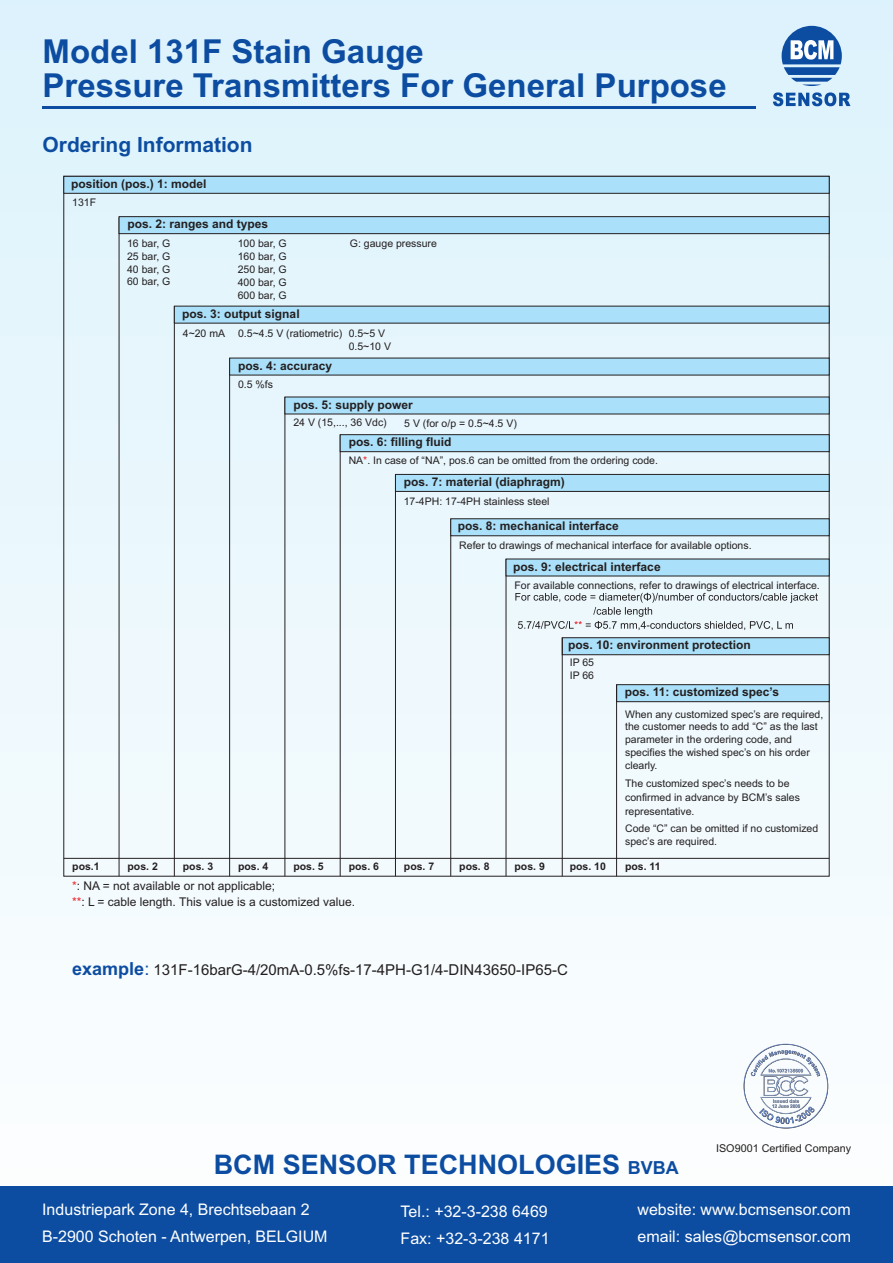
<style>
.page{position:relative;width:893px;height:1263px;background:#fff}
.page>*{position:absolute;margin:0;border:0;box-sizing:border-box;transform-origin:0 0}
.t1{font:700 33px/33.8px "Arial";color:#0d4da1}
.t2{font:700 27px "Arial";color:#0d4da1}
.t3{font:700 21px "Arial";color:#0d4da1}
.t4{font:16.05px/26.8px "Arial";color:#fff}
.t5{font:15px "Arial";color:#231f20}
.t6{font:700 12px "Arial";color:#231f20}
.t7{font:12px/16px "Arial";color:#231f20}
.t8{font:10.8px "Arial";color:#231f20}
.t9{font:10.5px/12.9px "Arial";color:#231f20}
.t10{font:700 10.5px "Arial";color:#231f20}
.s1{color:#ee1d23}
.s2{font-weight:700;font-size:18px;color:#0d4da1}
.s3{font-size:18px;color:#0d4da1}
.s4{font-size:18px}
</style>
<div class="page">
<div style="left:0;top:0;width:893px;height:1263px;background:linear-gradient(to bottom,#dbf1fa,#fdfdfd)"></div>
<hr style="left:43px;top:106px;width:713px;height:3px;background:#0d4da1">
<svg style="left:773px;top:26px;width:77px;height:80px;background:#8aafd6"></svg>
<div style="left:0;top:1186px;width:893px;height:77px;background:#0d4da1"></div>
<svg style="left:743px;top:1044px;width:85px;height:84px"></svg>
<svg style="left:515px;top:593px;width:303px;height:37px;background:#d5dee2"></svg>
<hr style="left:119px;top:217px;width:1px;height:659px;background:#231f20">
<hr style="left:506px;top:559px;width:1px;height:317px;background:#231f20">
<hr style="left:450px;top:519px;width:1px;height:357px;background:#231f20">
<hr style="left:395px;top:475px;width:1px;height:401px;background:#231f20">
<hr style="left:340px;top:435px;width:1px;height:441px;background:#231f20">
<hr style="left:285px;top:397px;width:1px;height:479px;background:#231f20">
<hr style="left:229px;top:358px;width:1px;height:518px;background:#231f20">
<hr style="left:174px;top:306px;width:1px;height:570px;background:#231f20">
<hr style="left:64px;top:858px;width:765px;height:1px;background:#231f20">
<svg style="left:63px;top:176px;width:766px;height:18px;background:#9ccbe2"></svg>
<svg style="left:119px;top:216px;width:710px;height:18px;background:#9ccbe2"></svg>
<svg style="left:174px;top:306px;width:655px;height:17px;background:#a1d4eb"></svg>
<svg style="left:229px;top:358px;width:600px;height:17px;background:#a1d4eb"></svg>
<svg style="left:285px;top:397px;width:544px;height:17px;background:#a1d4eb"></svg>
<svg style="left:616px;top:684px;width:213px;height:18px;background:#9ccce2"></svg>
<svg style="left:562px;top:637px;width:267px;height:18px;background:#9dcce3"></svg>
<svg style="left:506px;top:559px;width:323px;height:17px;background:#a1d4eb"></svg>
<svg style="left:340px;top:434px;width:489px;height:18px;background:#9ccce2"></svg>
<hr style="left:616px;top:685px;width:1px;height:191px;background:#231f20">
<svg style="left:395px;top:474px;width:434px;height:18px;background:#9bcae1"></svg>
<svg style="left:450px;top:518px;width:379px;height:18px;background:#9dcde3"></svg>
<hr style="left:562px;top:638px;width:1px;height:238px;background:#231f20">
<h1 class="t1" style="left:43px;top:38px;width:686px">Model 131F Stain Gauge<br>Pressure Transmitters For General Purpose</h1>
<h3 class="t3" style="left:43px;top:137px;width:212px">Ordering Information</h3>
<p class="t6" style="left:71px;top:179px;width:137px">position (pos.) 1: model</p>
<p class="t6" style="left:128px;top:220px;width:142px">pos. 2: ranges and types</p>
<p class="t9" style="left:72px;top:197px;width:25px">131F</p>
<p class="t9" style="left:127px;top:238px;width:45px;text-align:justify">16 bar, G 25 bar, G 40 bar, G 60 bar, G</p>
<p class="t9" style="left:238px;top:238px;width:51px;text-align:justify">100 bar, G 160 bar, G 250 bar, G 400 bar, G 600 bar, G</p>
<p class="t6" style="left:182px;top:309px;width:119px">pos. 3: output signal</p>
<p class="t9" style="left:350px;top:238px;width:88px">G: gauge pressure</p>
<p class="t9" style="left:183px;top:328px;width:44px">4~20 mA</p>
<p class="t9" style="left:349px;top:329px;width:44px;line-height:12.3px;text-indent:-111px">0.5~4.5 V (ratiometric) 0.5~5 V<br>0.5~10 V</p>
<p class="t6" style="left:238px;top:361px;width:96px">pos. 4: accuracy</p>
<p class="t6" style="left:293px;top:400px;width:121px">pos. 5: supply power</p>
<p class="t9" style="left:238px;top:379px;width:37px">0.5 %fs</p>
<p class="t9" style="left:293px;top:417px;width:95px">24 V (15,..., 36 Vdc)</p>
<p class="t9" style="left:404px;top:418px;width:114px">5 V (for o/p = 0.5~4.5 V)</p>
<p class="t9" style="left:349px;top:455px;width:311px">NA<span class="s1">*</span>. In case of “NA”, pos.6 can be omitted from the ordering code.</p>
<p class="t9" style="left:404px;top:496px;width:147px">17-4PH: 17-4PH stainless steel</p>
<p class="t6" style="left:349px;top:438px;width:104px">pos. 6: filling fluid</p>
<p class="t6" style="left:404px;top:477px;width:162px">pos. 7: material (diaphragm)</p>
<p class="t6" style="left:458px;top:522px;width:162px">pos. 8: mechanical interface</p>
<p class="t9" style="left:459px;top:540px;width:294px">Refer to drawings of mechanical interface for available options.</p>
<p class="t6" style="left:513px;top:562px;width:149px">pos. 9: electrical interface</p>
<p class="t9" style="left:514px;top:579px;width:307px">For available connections, refer to drawings of electrical interface.</p>
<p class="t6" style="left:568px;top:641px;width:184px">pos. 10: environment protection</p>
<p class="t9" style="left:570px;top:657px;width:26px">IP 65<br>IP 66</p>
<p class="t6" style="left:625px;top:687px;width:156px">pos. 11: customized spec’s</p>
<p class="t9" style="left:625px;top:708px;width:200px">When any customized spec’s are required, the customer needs to add “C” as the last parameter in the ordering code, and specifies the wished spec’s on his order clearly.</p>
<p class="t9" style="left:625px;top:777px;width:176px;line-height:14.1px">The customized spec’s needs to be confirmed in advance by BCM’s sales representative.</p>
<p class="t9" style="left:625px;top:823px;width:195px">Code “C” can be omitted if no customized spec’s are required.</p>
<p class="t10" style="left:72px;top:862px;width:29px">pos.1</p>
<p class="t10" style="left:128px;top:862px;width:32px">pos. 2</p>
<p class="t10" style="left:183px;top:862px;width:32px">pos. 3</p>
<p class="t10" style="left:238px;top:862px;width:32px">pos. 4</p>
<p class="t10" style="left:293px;top:862px;width:32px">pos. 5</p>
<p class="t10" style="left:349px;top:862px;width:32px">pos. 6</p>
<p class="t10" style="left:404px;top:862px;width:32px">pos. 7</p>
<p class="t10" style="left:459px;top:862px;width:32px">pos. 8</p>
<p class="t10" style="left:570px;top:862px;width:38px">pos. 10</p>
<p class="t10" style="left:625px;top:862px;width:37px">pos. 11</p>
<p class="t10" style="left:514px;top:862px;width:32px">pos. 9</p>
<p class="t7" style="left:72px;top:879px;width:285px"><span class="s1">*</span>: NA = not available or not applicable;<br><span class="s1">**</span>: L = cable length. This value is a customized value.</p>
<h3 class="t5" style="left:72px;top:964px;width:497px"><span class="s2">example</span><span class="s3">:</span> 131F-16barG-4/20mA-0.5%fs-17-4PH-G1/4-DIN43650-IP65-C</h3>
<p class="t8" style="left:716px;top:1144px;width:137px">ISO9001 Certified Company</p>
<h2 class="t2" style="left:214px;top:1154px;width:467px">BCM SENSOR TECHNOLOGIES <span class="s4">BVBA</span></h2>
<h3 class="t4" style="left:42px;top:1198px;width:287px">Industriepark Zone 4, Brechtsebaan 2<br>B-2900 Schoten - Antwerpen, BELGIUM</h3>
<h3 class="t4" style="left:401px;top:1199px;width:150px">Tel.: +32-3-238 6469<br>Fax: +32-3-238 4171</h3>
<h3 class="t4" style="left:637px;top:1198px;width:215px">website: www.bcmsensor.com email: sales@bcmsensor.com</h3>
</div>
